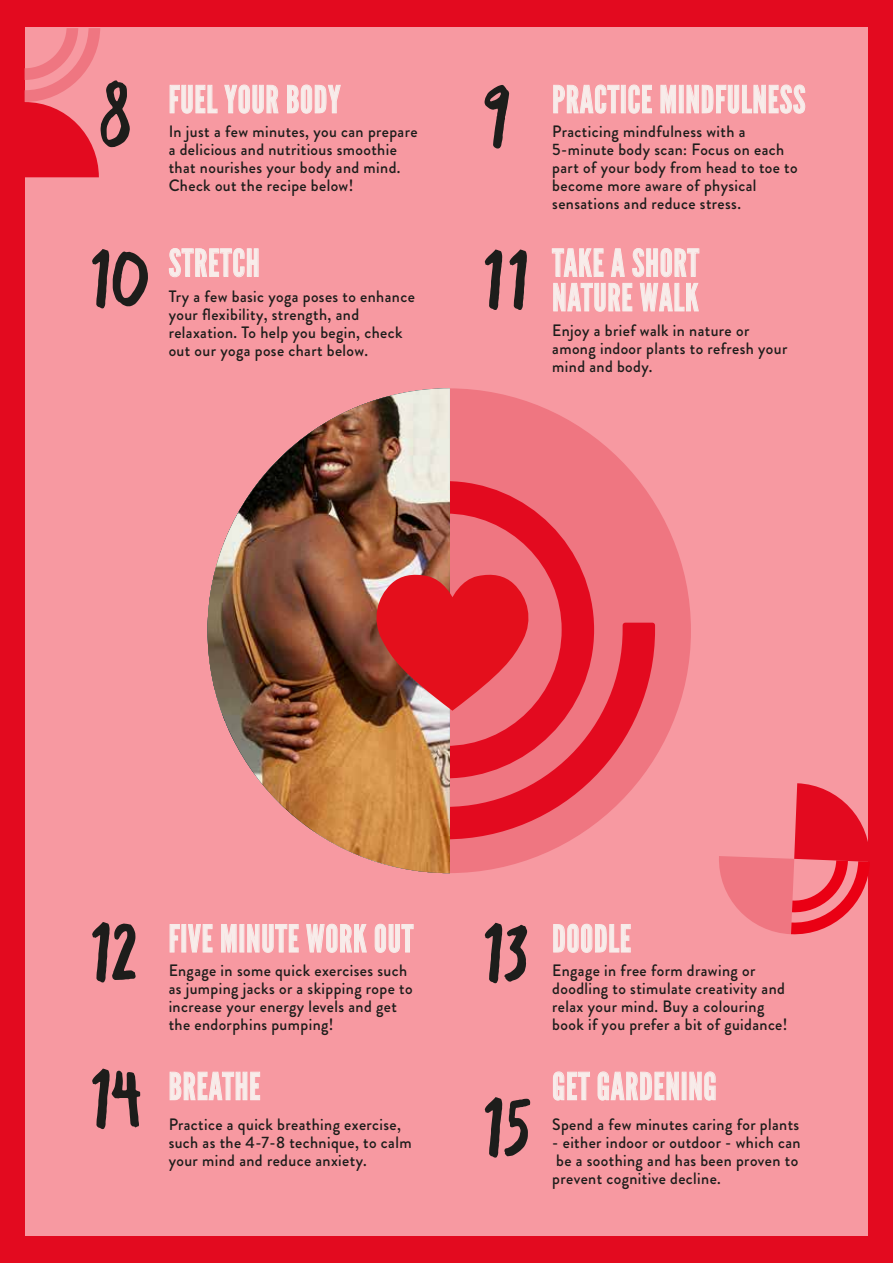
<style>
.page{position:relative;width:893px;height:1263px;background:#e30a1f}
.page>*{position:absolute;margin:0;border:0;box-sizing:border-box;transform-origin:0 0}
.t1{font:90px "Salted";color:#1d1d1b;scale:.96 1}
.t2{font:87px "Salted";color:#1d1d1b;scale:.96 1}
.t3{font:84px "Salted";letter-spacing:-.075em;color:#1d1d1b;scale:.96 1}
.t4{font:37.5px/34.5px "League Gothic";letter-spacing:.025em;color:#f8ecea;scale:.96 1}
.t5{font:500 16.5px/18px "Brandon Grotesque";letter-spacing:.025em;color:#1d1d1b;scale:.96 1}
.s1{font-family:"Salted";font-size:82.5px;color:#1d1d1b}
</style>
<div class="page">
<div style="left:25px;top:27px;width:843px;height:1209px;background:#f799a1"></div>
<svg style="left:719px;top:783px;width:150px;height:152px"></svg>
<svg style="left:553px;top:924px;width:78px;height:29px"></svg>
<svg style="left:170px;top:85px;width:47px;height:29px"></svg>
<svg style="left:224px;top:85px;width:54px;height:29px"></svg>
<svg style="left:287px;top:85px;width:54px;height:29px"></svg>
<svg style="left:169px;top:248px;width:90px;height:29px"></svg>
<svg style="left:24px;top:28px;width:76px;height:149px"></svg>
<svg style="left:553px;top:85px;width:66px;height:29px"></svg>
<div style="left:621px;top:85px;width:4px;height:28px;border:1px solid #f8ecea"></div>
<svg style="left:628px;top:85px;width:24px;height:29px"></svg>
<svg style="left:661px;top:85px;width:15px;height:28px"></svg>
<div style="left:679px;top:85px;width:4px;height:28px;border:1px solid #f8ecea"></div>
<svg style="left:687px;top:85px;width:118px;height:29px"></svg>
<svg style="left:170px;top:924px;width:10px;height:28px"></svg>
<div style="left:182px;top:924px;width:4px;height:28px;border:1px solid #f8ecea"></div>
<svg style="left:188px;top:924px;width:24px;height:28px"></svg>
<svg style="left:221px;top:924px;width:16px;height:28px"></svg>
<div style="left:240px;top:924px;width:4px;height:28px;border:1px solid #f8ecea"></div>
<svg style="left:247px;top:924px;width:52px;height:29px"></svg>
<svg style="left:306px;top:924px;width:61px;height:29px"></svg>
<svg style="left:375px;top:924px;width:39px;height:29px"></svg>
<svg style="left:450px;top:388px;width:241px;height:485px"></svg>
<svg style="left:450px;top:420px;width:205px;height:419px;fill:#ef7681"></svg>
<svg style="left:450px;top:481px;width:144px;height:297px;fill:#ef7681"></svg>
<img style="left:208px;top:388px;width:242px;height:485px">
<svg style="left:372px;top:573px;width:161px;height:138px"></svg>
<svg style="left:553px;top:1071px;width:37px;height:29px"></svg>
<svg style="left:598px;top:1071px;width:81px;height:29px"></svg>
<div style="left:682px;top:1072px;width:4px;height:28px;border:1px solid #f8ecea"></div>
<svg style="left:689px;top:1071px;width:27px;height:29px"></svg>
<svg style="left:170px;top:1072px;width:90px;height:28px"></svg>
<svg style="left:552px;top:248px;width:51px;height:29px"></svg>
<svg style="left:611px;top:248px;width:14px;height:29px"></svg>
<svg style="left:632px;top:248px;width:67px;height:29px"></svg>
<svg style="left:553px;top:283px;width:79px;height:29px"></svg>
<svg style="left:640px;top:283px;width:59px;height:28px"></svg>
<h2 class="t2" style="left:97px;top:58px;width:41px">8</h2>
<h1 class="t1" style="left:481px;top:58px;width:36px">9</h1>
<h3 class="t4" style="left:169px;top:82px;width:180px">FUEL YOUR BODY</h3>
<p class="t5" style="left:169px;top:123px;width:261px">In just a few minutes, you can prepare a delicious and nutritious smoothie that nourishes your body and mind.<br>Check out the recipe below!</p>
<h3 class="t4" style="left:88px;top:246px;width:180px"><span class="s1">10</span> STRETCH</h3>
<p class="t5" style="left:169px;top:287px;width:258px">Try a few basic yoga poses to enhance your flexibility, strength, and relaxation. To help you begin, check out our yoga pose chart below.</p>
<h3 class="t3" style="left:481px;top:225px;width:54px">11</h3>
<h3 class="t4" style="left:552px;top:82px;width:265px">PRACTICE MINDFULNESS</h3>
<p class="t5" style="left:552px;top:123px;width:257px">Practicing mindfulness with a<br>5-minute body scan: Focus on each part of your body from head to toe to become more aware of physical sensations and reduce stress.</p>
<h3 class="t4" style="left:552px;top:246px;width:154px">TAKE A SHORT<br>NATURE WALK</h3>
<p class="t5" style="left:552px;top:321px;width:246px">Enjoy a brief walk in nature or among indoor plants to refresh your mind and body.</p>
<h3 class="t3" style="left:88px;top:898px;width:55px">12</h3>
<h3 class="t4" style="left:169px;top:922px;width:256px">FIVE MINUTE WORK OUT</h3>
<p class="t5" style="left:169px;top:962px;width:256px">Engage in some quick exercises such as jumping jacks or a skipping rope to increase your energy levels and get the endorphins pumping!</p>
<h3 class="t3" style="left:88px;top:1044px;width:61px">14</h3>
<h3 class="t4" style="left:169px;top:1069px;width:97px">BREATHE</h3>
<p class="t5" style="left:169px;top:1115px;width:255px">Practice a quick breathing exercise, such as the 4-7-8 technique, to calm your mind and reduce anxiety.</p>
<h3 class="t3" style="left:481px;top:899px;width:55px">13</h3>
<h3 class="t3" style="left:481px;top:1073px;width:57px">15</h3>
<h3 class="t4" style="left:552px;top:922px;width:83px">DOODLE</h3>
<p class="t5" style="left:552px;top:962px;width:246px">Engage in free form drawing or doodling to stimulate creativity and relax your mind. Buy a colouring book if you prefer a bit of guidance!</p>
<h3 class="t4" style="left:552px;top:1069px;width:173px">GET GARDENING</h3>
<p class="t5" style="left:552px;top:1115px;width:259px">Spend a few minutes caring for plants</p>
<p class="t5" style="left:552px;top:1133px;width:260px">- either indoor or outdoor - which can be a soothing and has been proven to prevent cognitive decline.</p>
</div>
